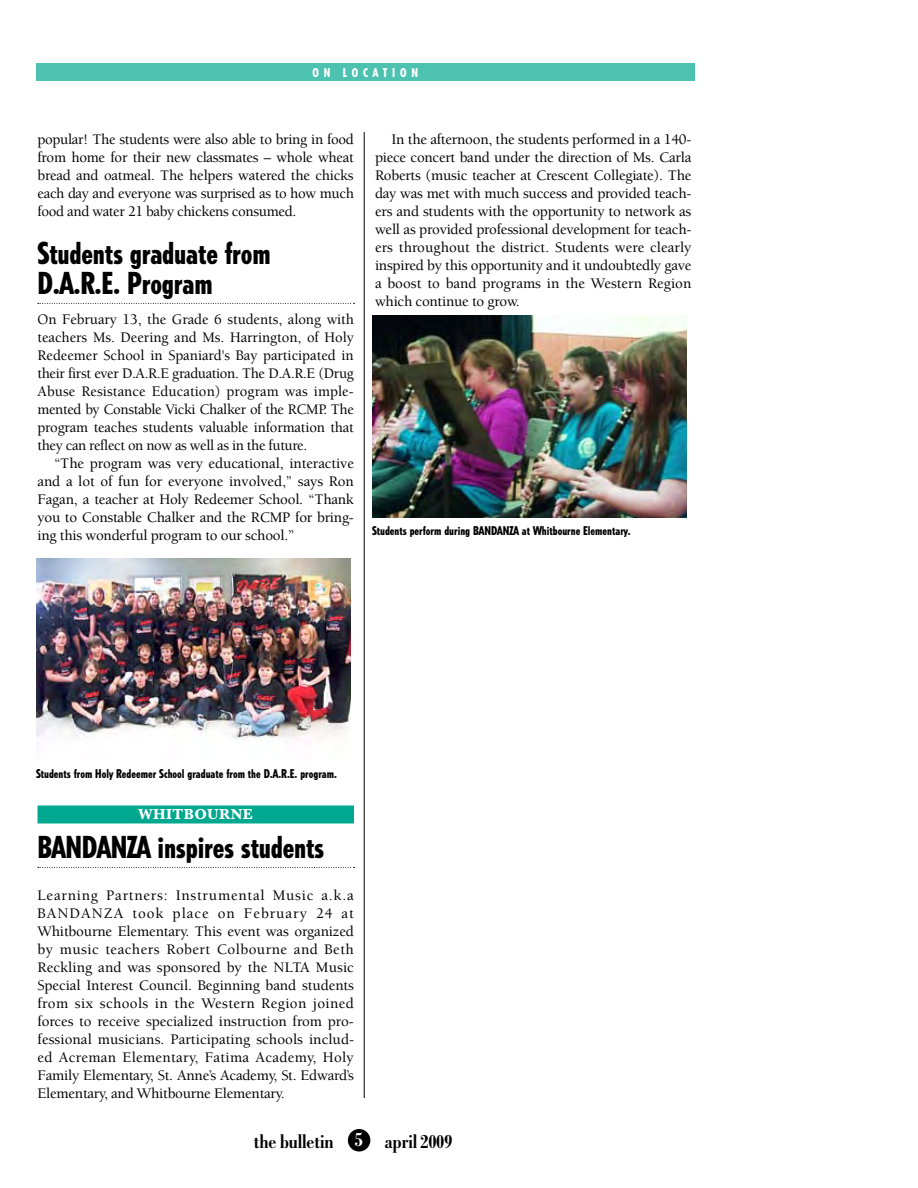
<style>
.page{position:relative;width:918px;height:1188px;background:#fff}
.page>*{position:absolute;margin:0;border:0;box-sizing:border-box;transform-origin:0 0}
.t1{font:800 condensed 30px/30px "Tempo";letter-spacing:-.01em;color:#000}
.t2{font:700 condensed 21px "Bodoni";letter-spacing:-.015em;color:#000}
.t3{font:500 15px/18px "Berkeley";letter-spacing:-.015em;color:#000;text-align:justify}
.t4{font:700 15px "Baskerville";letter-spacing:.025em;color:#fff}
.t5{font:800 condensed 12px "Tempo";color:#000}
.t6{font:800 condensed 12px "Tempo";letter-spacing:.4em;color:#fff}
.s1{color:#fff}
</style>
<div class="page">
<div style="left:348px;top:1129px;width:22px;height:23px;background:#000;border-radius:50%"></div>
<div style="left:36px;top:63px;width:658px;height:18px;background:#4dc2b1"></div>
<svg style="left:38px;top:303px;width:317px;height:1px"></svg>
<div style="left:38px;top:806px;width:316px;height:18px;background:#00a890"></div>
<svg style="left:38px;top:867px;width:317px;height:1px"></svg>
<hr style="left:364px;top:132px;width:1px;height:966px;background:#000">
<img style="left:36px;top:558px;width:315px;height:182px">
<img style="left:372px;top:315px;width:315px;height:202px">
<p class="t6" style="left:312px;top:65px;width:107px">ON LOCATION</p>
<p class="t3" style="left:38px;top:131px;width:318px">popular! The students were also able to bring in food from home for their new classmates – whole wheat bread and oatmeal. The helpers watered the chicks each day and everyone was surprised as to how much food and water 21 baby chickens consumed.</p>
<h1 class="t1" style="left:38px;top:238px;width:235px">Students graduate from<br>D.A.R.E. Program</h1>
<p class="t3" style="left:38px;top:311px;width:318px">On February 13, the Grade 6 students, along with teachers Ms. Deering and Ms. Harrington, of Holy Redeemer School in Spaniard's Bay participated in their first ever D.A.R.E graduation. The D.A.R.E (Drug Abuse Resistance Education) program was imple&shy;mented by Constable Vicki Chalker of the RCMP. The program teaches students valuable information that they can reflect on now as well as in the future.</p>
<p class="t3" style="left:38px;top:455px;width:318px;text-indent:16px">“The program was very educational, interactive and a lot of fun for everyone involved,” says Ron Fagan, a teacher at Holy Redeemer School. “Thank you to Constable Chalker and the RCMP for bring&shy;ing this wonderful program to our school.”</p>
<p class="t3" style="left:375px;top:131px;width:318px;text-indent:16px">In the afternoon, the students performed in a 140- piece concert band under the direction of Ms. Carla Roberts (music teacher at Crescent Collegiate). The day was met with much success and provided teach&shy;ers and students with the opportunity to network as well as provided professional development for teach&shy;ers throughout the district. Students were clearly inspired by this opportunity and it undoubtedly gave a boost to band programs in the Western Region which continue to grow.</p>
<p class="t5" style="left:372px;top:524px;width:260px">Students perform during BANDANZA at Whitbourne Elementary.</p>
<p class="t5" style="left:36px;top:767px;width:303px">Students from Holy Redeemer School graduate from the D.A.R.E. program.</p>
<p class="t4" style="left:139px;top:806px;width:116px">WHITBOURNE</p>
<h1 class="t1" style="left:38px;top:832px;width:288px">BANDANZA inspires students</h1>
<p class="t3" style="left:38px;top:887px;width:318px">Learning Partners: Instrumental Music a.k.a BANDANZA took place on February 24 at Whitbourne Elementary. This event was organized by music teachers Robert Colbourne and Beth Reckling and was sponsored by the NLTA Music Special Interest Council. Beginning band students from six schools in the Western Region joined forces to receive specialized instruction from pro&shy;fessional musicians. Participating schools includ&shy;ed Acreman Elementary, Fatima Academy, Holy Family Elementary, St. Anne’s Academy, St. Edward’s Elementary, and Whitbourne Elementary.</p>
<h2 class="t2" style="left:254px;top:1130px;width:200px">the bulletin <span class="s1">5</span> april 2009</h2>
</div>
